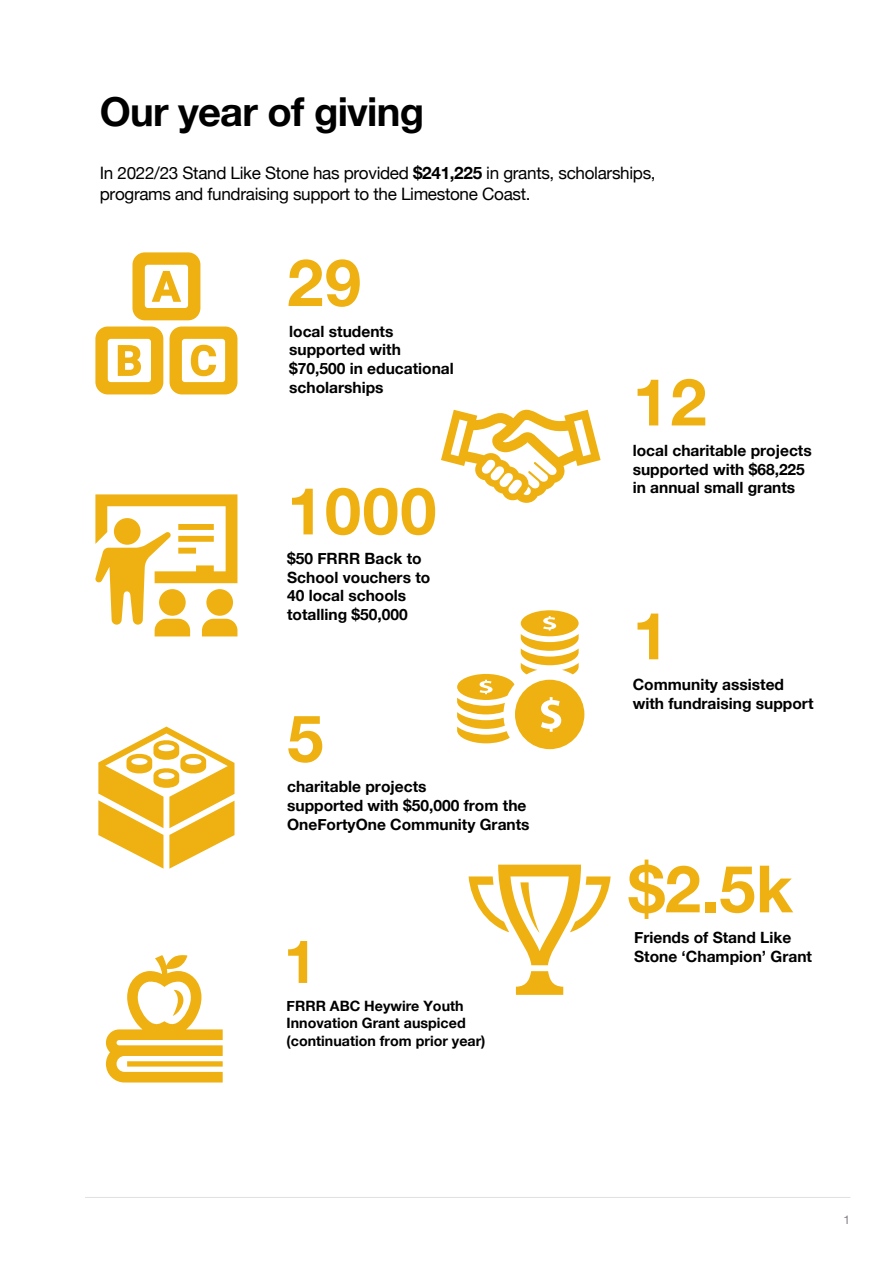
<style>
.page{position:relative;width:893px;height:1263px;background:#fff}
.page>*{position:absolute;margin:0;border:0;box-sizing:border-box;transform-origin:0 0}
.t1{font:700 65.25px "Helvetica Neue";letter-spacing:.02em;color:#eeb111}
.t2{font:700 59.85px "Helvetica Neue";color:#eeb111}
.t3{font:700 39.9px "Helvetica Neue";letter-spacing:-.02em;color:#000}
.t4{font:17.1px/20.5px "Helvetica Neue";letter-spacing:-.02em;color:#000}
.t5{font:700 15.6px/18.6px "Helvetica Neue";color:#000}
.t6{font:700 14.25px/17.1px "Helvetica Neue";color:#000}
.t7{font:12px "Helvetica Neue";color:#807b80}
.s1{font-weight:700}
.s2{color:#fff}
</style>
<div class="page">
<hr style="left:85px;top:1197px;width:765px;height:1px;background:#e2dfe2">
<svg style="left:95px;top:252px;width:142px;height:142px"></svg>
<svg style="left:469px;top:865px;width:142px;height:130px"></svg>
<svg style="left:98px;top:726px;width:136px;height:143px"></svg>
<svg style="left:95px;top:494px;width:142px;height:142px"></svg>
<svg style="left:441px;top:410px;width:160px;height:93px"></svg>
<svg style="left:457px;top:610px;width:127px;height:139px"></svg>
<svg style="left:106px;top:955px;width:117px;height:127px"></svg>
<h3 class="t3" style="left:100px;top:80px;width:326px">Our year of giving</h3>
<p class="t4" style="left:100px;top:164px;width:557px">In 2022/23 Stand Like Stone has provided <span class="s1">$241,225</span> in grants, scholarships, programs and fundraising support to the Limestone Coast.</p>
<h1 class="t1" style="left:287px;top:232px;width:75px">29</h1>
<p class="t5" style="left:289px;top:322px;width:166px">local students supported with $70,500 in educational scholarships</p>
<h1 class="t1" style="left:287px;top:460px;width:151px">1000</h1>
<p class="t5" style="left:287px;top:549px;width:145px">$50 FRRR Back to<br>School vouchers to<br>40 local schools totalling $50,000</p>
<h1 class="t1" style="left:287px;top:687px;width:38px">5</h1>
<p class="t5" style="left:287px;top:778px;width:244px">charitable projects<br>supported with $50,000 from the<br>OneFortyOne Community Grants</p>
<h2 class="t2" style="left:284px;top:915px;width:115px">1 <span class="s2">5</span></h2>
<p class="t6" style="left:287px;top:998px;width:200px">FRRR ABC Heywire Youth<br>Innovation Grant auspiced (continuation from prior year)</p>
<h1 class="t1" style="left:633px;top:351px;width:124px">12<span class="s2">0</span></h1>
<p class="t5" style="left:633px;top:442px;width:181px">local charitable projects supported with $68,225 in annual small grants</p>
<h1 class="t1" style="left:633px;top:585px;width:38px">1</h1>
<p class="t5" style="left:633px;top:675px;width:182px">Community assisted with fundraising support</p>
<h1 class="t1" style="left:628px;top:838px;width:166px">$2.5k</h1>
<p class="t5" style="left:634px;top:928px;width:179px">Friends of Stand Like<br>Stone ‘Champion’ Grant</p>
<p class="t7" style="left:843px;top:1211px;width:8px">1</p>
</div>
